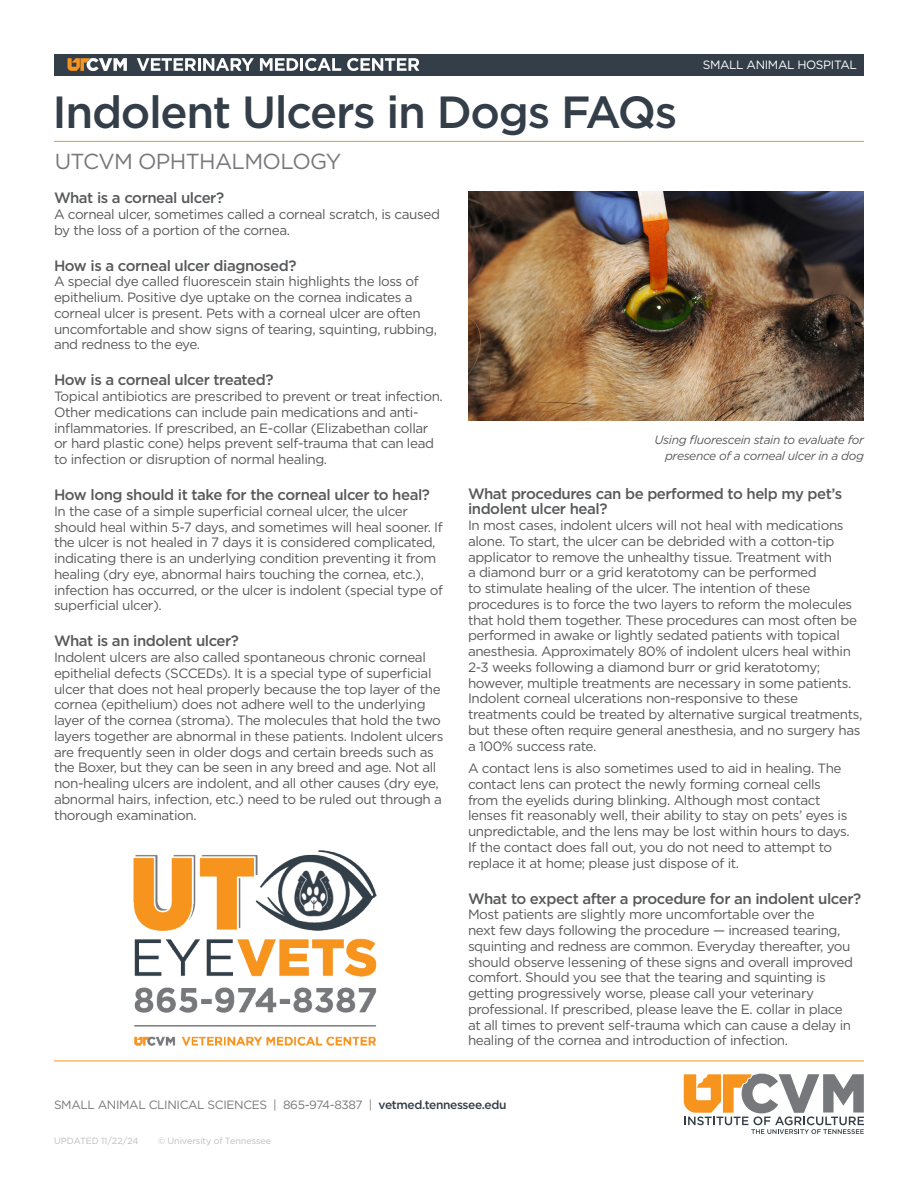
<style>
.page{position:relative;width:918px;height:1188px;background:#fff}
.page>*{position:absolute;margin:0;border:0;box-sizing:border-box;transform-origin:0 0}
.t1{font:500 45px "Gotham";letter-spacing:-.03em;color:#333e48}
.t2{font:21.75px "Gotham";letter-spacing:-.03em;color:#77787b}
.t3{font:500 15px/15.8px "Gotham";letter-spacing:-.03em;color:#58595b}
.t4{font:13.5px/15.8px "Gotham";letter-spacing:-.03em;color:#58595b}
.t5{font:italic 12px/15.8px "Gotham";letter-spacing:-.03em;color:#58595b;text-align:right}
.t6{font:12px "Gotham";letter-spacing:-.03em;color:#77787b}
.t7{font:12px "Gotham";letter-spacing:-.03em;color:#fff}
.t8{font:9px "Gotham";letter-spacing:-.005em;color:#bcbec0}
.s1{font-weight:500;color:#333e48}
</style>
<div class="page">
<hr style="left:54px;top:1061px;width:810px;height:1px;background:#f7941e">
<hr style="left:54px;top:141px;width:810px;height:1px;background:#f7941e">
<svg style="left:684px;top:1074px;width:180px;height:60px"></svg>
<div style="left:55px;top:54px;width:809px;height:21px;background:#333e48"></div>
<svg style="left:67px;top:58px;width:60px;height:13px"></svg>
<svg style="left:137px;top:58px;width:117px;height:13px"></svg>
<svg style="left:260px;top:58px;width:81px;height:13px"></svg>
<svg style="left:347px;top:58px;width:72px;height:13px"></svg>
<img style="left:468px;top:191px;width:396px;height:230px">
<img style="left:133px;top:851px;width:244px;height:194px">
<p class="t1" style="left:53px;top:83px;width:626px">Indolent Ulcers in Dogs FAQs</p>
<p class="t2" style="left:55px;top:147px;width:288px">UTCVM OPHTHALMOLOGY</p>
<p class="t7" style="left:703px;top:57px;width:156px">SMALL ANIMAL HOSPITAL</p>
<p class="t3" style="left:54px;top:190px;width:172px">What is a corneal ulcer?</p>
<p class="t4" style="left:54px;top:206px;width:387px">A corneal ulcer, sometimes called a corneal scratch, is caused by the loss of a portion of the cornea.</p>
<p class="t3" style="left:54px;top:257px;width:244px">How is a corneal ulcer diagnosed?</p>
<p class="t4" style="left:54px;top:273px;width:385px">A special dye called fluorescein stain highlights the loss of epithelium. Positive dye uptake on the cornea indicates a corneal ulcer is present. Pets with a corneal ulcer are often uncomfortable and show signs of tearing, squinting, rubbing, and redness to the eye.</p>
<p class="t3" style="left:54px;top:372px;width:221px">How is a corneal ulcer treated?</p>
<p class="t4" style="left:54px;top:388px;width:390px">Topical antibiotics are prescribed to prevent or treat infection.<br>Other medications can include pain medications and anti&shy;inflammatories. If prescribed, an E-collar (Elizabethan collar or hard plastic cone) helps prevent self-trauma that can lead to infection or disruption of normal healing.</p>
<p class="t3" style="left:54px;top:487px;width:378px">How long should it take for the corneal ulcer to heal?</p>
<p class="t4" style="left:54px;top:503px;width:390px">In the case of a simple superficial corneal ulcer, the ulcer should heal within 5-7 days, and sometimes will heal sooner. If the ulcer is not healed in 7 days it is considered complicated, indicating there is an underlying condition preventing it from healing (dry eye, abnormal hairs touching the cornea, etc.), infection has occurred, or the ulcer is indolent (special type of superficial ulcer).</p>
<p class="t3" style="left:54px;top:633px;width:187px">What is an indolent ulcer?</p>
<p class="t4" style="left:54px;top:649px;width:391px">Indolent ulcers are also called spontaneous chronic corneal epithelial defects (SCCEDs). It is a special type of superficial ulcer that does not heal properly because the top layer of the cornea (epithelium) does not adhere well to the underlying layer of the cornea (stroma). The molecules that hold the two layers together are abnormal in these patients. Indolent ulcers are frequently seen in older dogs and certain breeds such as the Boxer, but they can be seen in any breed and age. Not all non-healing ulcers are indolent, and all other causes (dry eye, abnormal hairs, infection, etc.) need to be ruled out through a thorough examination.</p>
<p class="t5" style="left:655px;top:431px;width:211px">Using fluorescein stain to evaluate for presence of a corneal ulcer in a dog</p>
<p class="t3" style="left:468px;top:485px;width:376px">What procedures can be performed to help my pet’s indolent ulcer heal?</p>
<p class="t4" style="left:468px;top:517px;width:396px">In most cases, indolent ulcers will not heal with medications alone. To start, the ulcer can be debrided with a cotton-tip applicator to remove the unhealthy tissue. Treatment with<br>a diamond burr or a grid keratotomy can be performed<br>to stimulate healing of the ulcer. The intention of these procedures is to force the two layers to reform the molecules that hold them together. These procedures can most often be performed in awake or lightly sedated patients with topical anesthesia. Approximately 80% of indolent ulcers heal within 2-3 weeks following a diamond burr or grid keratotomy; however, multiple treatments are necessary in some patients.<br>Indolent corneal ulcerations non-responsive to these treatments could be treated by alternative surgical treatments, but these often require general anesthesia, and no surgery has a 100% success rate.</p>
<p class="t4" style="left:468px;top:760px;width:383px">A contact lens is also sometimes used to aid in healing. The contact lens can protect the newly forming corneal cells from the eyelids during blinking. Although most contact lenses fit reasonably well, their ability to stay on pets’ eyes is unpredictable, and the lens may be lost within hours to days.<br>If the contact does fall out, you do not need to attempt to replace it at home; please just dispose of it.</p>
<p class="t3" style="left:468px;top:890px;width:395px">What to expect after a procedure for an indolent ulcer?</p>
<p class="t4" style="left:468px;top:906px;width:387px">Most patients are slightly more uncomfortable over the<br>next few days following the procedure — increased tearing, squinting and redness are common. Everyday thereafter, you should observe lessening of these signs and overall improved comfort. Should you see that the tearing and squinting is getting progressively worse, please call your veterinary professional. If prescribed, please leave the E. collar in place at all times to prevent self-trauma which can cause a delay in healing of the cornea and introduction of infection.</p>
<p class="t6" style="left:54px;top:1097px;width:454px">SMALL ANIMAL CLINICAL SCIENCES | 865-974-8387 | <span class="s1">vetmed.tennessee.edu</span></p>
<p class="t8" style="left:54px;top:1135px;width:86px">UPDATED 11/22/24</p>
<p class="t8" style="left:158px;top:1135px;width:115px">© University of Tennessee</p>
</div>
